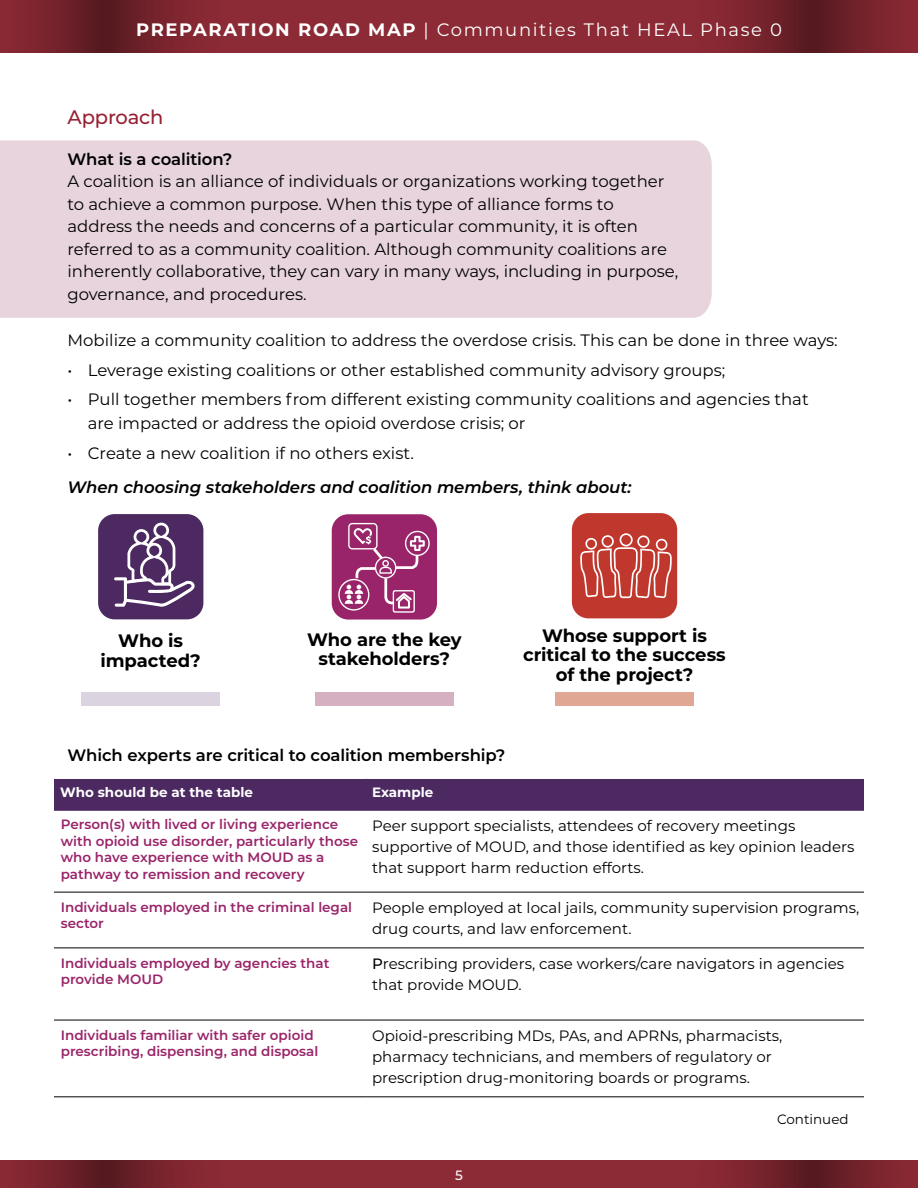
<style>
.page{position:relative;width:918px;height:1188px;background:#fff}
.page>*{position:absolute;margin:0;border:0;box-sizing:border-box;transform-origin:0 0}
.t1{font:500 19.5px "Montserrat";letter-spacing:-.01em;color:#982032}
.Leading_Lines__Sub{font:700 18px/19.5px "Montserrat";letter-spacing:-.005em;color:#000;text-align:center}
.t2{font:18px "Montserrat";letter-spacing:.09em;color:#fff}
.Body_2-col{font:16.5px/22.5px "Montserrat";color:#000}
.t3{font:600 16.5px "Montserrat";letter-spacing:-.005em;color:#000}
.H4_ital{font:italic 600 16.5px "Montserrat";letter-spacing:-.01em;color:#000}
.Table_Body{font:15px/21px "Montserrat";color:#000}
.Table_body_9pt{font:600 13.5px/16.5px "Montserrat";color:#992469}
.Table_Header{font:700 13.5px "Montserrat";color:#fff}
.Body_1-col{font:13.5px "Montserrat";color:#000}
.t4{font:500 13.5px "Montserrat";color:#fff}
.s1{font-weight:700}
.s2{font-weight:500}
</style>
<div class="page">
<div style="left:0;top:0;width:918px;height:53px;background:#8c2a35"></div>
<svg style="left:28px;top:0;width:155px;height:53px"></svg>
<svg style="left:736px;top:0;width:155px;height:53px"></svg>
<div style="left:0;top:1160px;width:918px;height:28px;background:#8c2a35"></div>
<svg style="left:27px;top:1160px;width:156px;height:28px"></svg>
<svg style="left:735px;top:1160px;width:156px;height:28px"></svg>
<div style="left:0;top:140px;width:712px;height:178px;background:#e7d4dc"></div>
<div style="left:54px;top:779px;width:810px;height:32px;background:#4c2961"></div>
<hr style="left:54px;top:892px;width:312px;height:1px;background:#000">
<hr style="left:366px;top:892px;width:498px;height:1px;background:#000">
<hr style="left:54px;top:948px;width:312px;height:1px;background:#000">
<hr style="left:366px;top:948px;width:498px;height:1px;background:#000">
<hr style="left:54px;top:1020px;width:312px;height:1px;background:#000">
<hr style="left:366px;top:1020px;width:498px;height:1px;background:#000">
<hr style="left:54px;top:1097px;width:312px;height:1px;background:#000">
<hr style="left:366px;top:1097px;width:498px;height:1px;background:#000">
<div style="left:332px;top:514px;width:105px;height:106px;background:#992469;border-radius:17px"></div>
<div style="left:338px;top:579px;width:31px;height:32px;border:1px solid #fff;border-radius:50%"></div>
<div style="left:393px;top:590px;width:22px;height:23px;border:1px solid #fff;border-radius:2px"></div>
<div style="left:405px;top:531px;width:25px;height:25px;border:1px solid #fff;border-radius:50%"></div>
<svg style="left:345px;top:294px;width:81px;height:316px"></svg>
<div style="left:382px;top:560px;width:7px;height:7px;border:1px solid #fff;border-radius:50%"></div>
<div style="left:98px;top:514px;width:105px;height:105px;background:#4c2961;border-radius:17px"></div>
<svg style="left:114px;top:522px;width:81px;height:85px"></svg>
<div style="left:572px;top:513px;width:105px;height:105px;background:#c0382d;border-radius:17px"></div>
<svg style="left:580px;top:533px;width:92px;height:65px"></svg>
<div style="left:82px;top:692px;width:138px;height:14px;background:#dbd4e0"></div>
<div style="left:315px;top:692px;width:139px;height:14px;background:#d4b0c0"></div>
<div style="left:555px;top:692px;width:139px;height:14px;background:#e0a894"></div>
<p class="t2" style="left:136px;top:17px;width:647px"><span class="s1">PREPARATION ROAD MAP</span> | Communities That HEAL Phase 0</p>
<h4 class="t1" style="left:68px;top:103px;width:97px">Approach</h4>
<h4 class="t3" style="left:68px;top:147px;width:166px">What is a coalition?</h4>
<p class="Body_2-col" style="left:68px;top:170px;width:612px">A coalition is an alliance of individuals or organizations working together to achieve a common purpose. When this type of alliance forms to address the needs and concerns of a particular community, it is often referred to as a community coalition. Although community coalitions are inherently collaborative, they can vary in many ways, including in purpose, governance, and procedures.</p>
<p class="Body_2-col" style="left:68px;top:328px;width:772px">Mobilize a community coalition to address the overdose crisis. This can be done in three ways:</p>
<p class="Body_2-col" style="left:68px;top:358px;width:659px">• Leverage existing coalitions or other established community advisory groups;</p>
<p class="Body_2-col" style="left:88px;top:387px;width:722px;line-height:23.2px;text-indent:-20px">• Pull together members from different existing community coalitions and agencies that are impacted or address the opioid overdose crisis; or</p>
<p class="Body_2-col" style="left:68px;top:441px;width:348px">• Create a new coalition if no others exist.</p>
<p class="H4_ital" style="left:68px;top:476px;width:565px">When choosing stakeholders and coalition members, think about:</p>
<p class="Leading_Lines__Sub" style="left:101px;top:630px;width:102px">Who is impacted?</p>
<p class="Leading_Lines__Sub" style="left:307px;top:629px;width:156px">Who are the key stakeholders?</p>
<p class="Leading_Lines__Sub" style="left:523px;top:625px;width:204px">Whose support is critical to the success of the project?</p>
<h4 class="t3" style="left:68px;top:744px;width:440px">Which experts are critical to coalition membership?</h4>
<p class="Table_Header" style="left:60px;top:783px;width:195px">Who should be at the table</p>
<p class="Table_Header" style="left:372px;top:783px;width:63px">Example</p>
<p class="Table_body_9pt" style="left:61px;top:815px;width:299px">Person(s) with lived or living experience with opioid use disorder, particularly those who have experience with MOUD as a pathway to remission and recovery</p>
<p class="Table_Body" style="left:372px;top:814px;width:484px">Peer support specialists, attendees of recovery meetings supportive of MOUD, and those identified as key opinion leaders that support harm reduction efforts.</p>
<p class="Table_body_9pt" style="left:61px;top:898px;width:293px">Individuals employed in the criminal legal sector</p>
<p class="Table_Body" style="left:372px;top:897px;width:489px">People employed at local jails, community supervision programs, drug courts, and law enforcement.</p>
<p class="Table_body_9pt" style="left:61px;top:954px;width:270px">Individuals employed by agencies that provide MOUD</p>
<p class="Table_Body" style="left:372px;top:953px;width:474px"><span class="s2">P</span>rescribing providers, case workers/care navigators in agencies that provide MOUD.</p>
<p class="Table_body_9pt" style="left:61px;top:1026px;width:259px">Individuals familiar with safer opioid prescribing, dispensing, and disposal</p>
<p class="Table_Body" style="left:372px;top:1025px;width:412px">Opioid-prescribing MDs, PAs, and APRNs, pharmacists, pharmacy technicians, and members of regulatory or prescription drug-monitoring boards or programs.</p>
<p class="t4" style="left:455px;top:1165px;width:9px">5</p>
<p class="Body_1-col" style="left:777px;top:1110px;width:73px">Continued</p>
</div>
